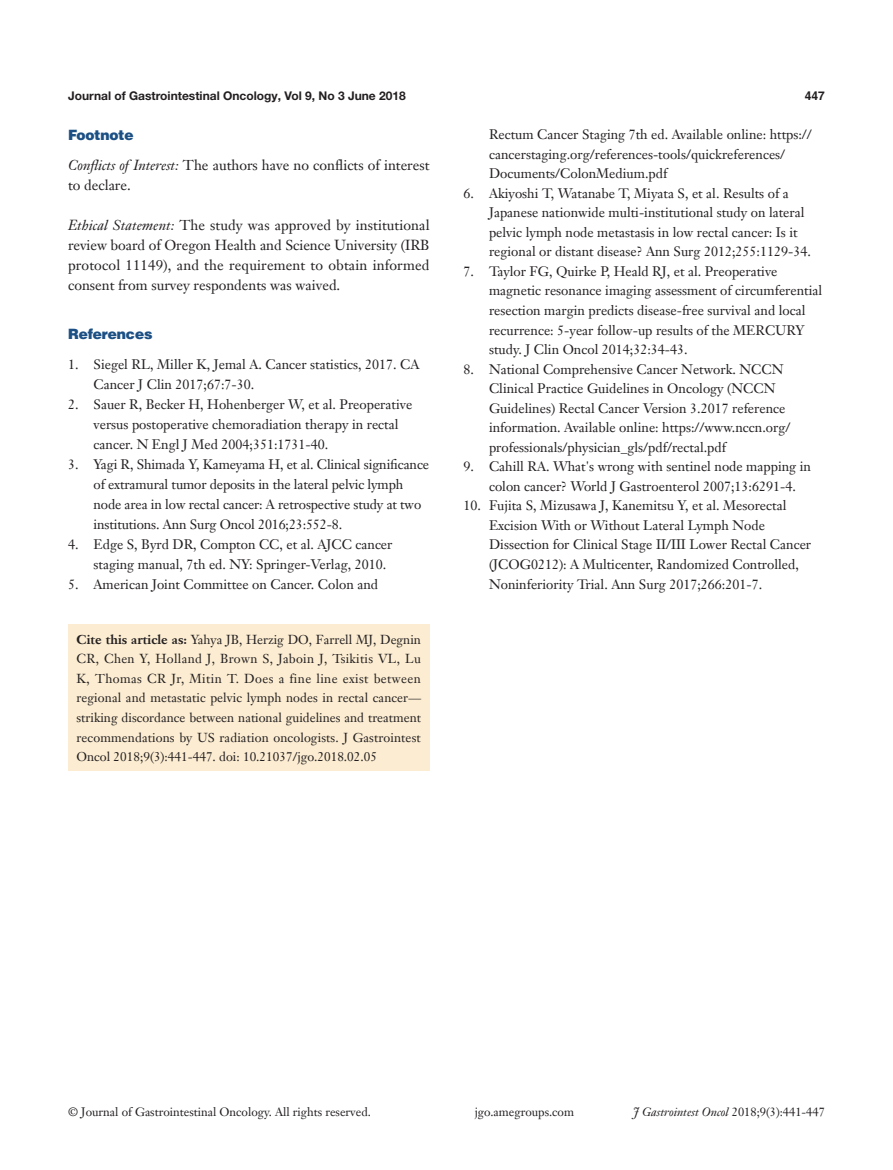
<style>
.page{position:relative;width:893px;height:1170px;background:#fff}
.page>*{position:absolute;margin:0;border:0;box-sizing:border-box;transform-origin:0 0}
.t1{font:14.25px/20px "Janson Text LT";color:#231f20}
.t2{font:900 14.25px "Helvetica";color:#1c5085}
.t3{font:13.5px/19.5px "Janson Text LT";color:#231f20}
.Cite{font:12.75px/19.5px "Janson Text LT";color:#231f20;text-align:justify}
.t4{font:12px "Janson Text LT";color:#231f20}
.t5{font:700 12px "Helvetica Neue LT Pro";color:#231f20}
.t6{font:italic 12px "Janson Text LT";color:#231f20}
.t7{font:700 12px "Helvetica";color:#231f20}
.s1{font-style:italic}
.s2{font-weight:700}
.s3{font-style:normal}
</style>
<div class="page">
<div style="left:68px;top:624px;width:361px;height:147px;background:#fcedd2"></div>
<p class="t5" style="left:68px;top:88px;width:339px">Journal of Gastrointestinal Oncology, Vol 9, No 3 June 2018</p>
<p class="t7" style="left:805px;top:88px;width:22px">447</p>
<p class="t2" style="left:68px;top:126px;width:67px">Footnote</p>
<p class="t1" style="left:68px;top:155px;width:363px"><span class="s1">Conflicts of Interest:</span> The authors have no conflicts of interest to declare.</p>
<p class="t1" style="left:68px;top:215px;width:363px;text-align:justify"><span class="s1">Ethical Statement:</span> The study was approved by institutional review board of Oregon Health and Science University (IRB protocol 11149), and the requirement to obtain informed consent from survey respondents was waived.</p>
<p class="t2" style="left:68px;top:324px;width:86px">References</p>
<p class="t3" style="left:94px;top:354px;width:327px;line-height:20px;text-indent:-26px">1. Siegel RL, Miller K, Jemal A. Cancer statistics, 2017. CA<br>Cancer J Clin 2017;67:7-30.</p>
<p class="t3" style="left:94px;top:394px;width:320px;line-height:20px;text-indent:-26px">2. Sauer R, Becker H, Hohenberger W, et al. Preoperative versus postoperative chemoradiation therapy in rectal cancer. N Engl J Med 2004;351:1731-40.</p>
<p class="t3" style="left:94px;top:454px;width:337px;line-height:20px;text-indent:-26px">3. Yagi R, Shimada Y, Kameyama H, et al. Clinical significance of extramural tumor deposits in the lateral pelvic lymph node area in low rectal cancer: A retrospective study at two institutions. Ann Surg Oncol 2016;23:552-8.</p>
<p class="t3" style="left:94px;top:534px;width:300px;line-height:20px;text-indent:-26px">4. Edge S, Byrd DR, Compton CC, et al. AJCC cancer staging manual, 7th ed. NY: Springer-Verlag, 2010.</p>
<p class="t3" style="left:68px;top:574px;width:312px">5. American Joint Committee on Cancer. Colon and</p>
<p class="Cite" style="left:77px;top:629px;width:346px"><span class="s2">Cite this article as:</span> Yahya JB, Herzig DO, Farrell MJ, Degnin CR, Chen Y, Holland J, Brown S, Jaboin J, Tsikitis VL, Lu K, Thomas CR Jr, Mitin T. Does a fine line exist between regional and metastatic pelvic lymph nodes in rectal cancer— striking discordance between national guidelines and treatment recommendations by US radiation oncologists. J Gastrointest Oncol 2018;9(3):441-447. doi: 10.21037/jgo.2018.02.05</p>
<p class="t3" style="left:489px;top:125px;width:324px">Rectum Cancer Staging 7th ed. Available online: https:// cancerstaging.org/references-tools/quickreferences/<br>Documents/ColonMedium.pdf</p>
<p class="t3" style="left:489px;top:183px;width:323px;text-indent:-26px">6. Akiyoshi T, Watanabe T, Miyata S, et al. Results of a Japanese nationwide multi-institutional study on lateral pelvic lymph node metastasis in low rectal cancer: Is it regional or distant disease? Ann Surg 2012;255:1129-34.</p>
<p class="t3" style="left:489px;top:261px;width:335px;text-indent:-26px">7. Taylor FG, Quirke P, Heald RJ, et al. Preoperative magnetic resonance imaging assessment of circumferential resection margin predicts disease-free survival and local recurrence: 5-year follow-up results of the MERCURY study. J Clin Oncol 2014;32:34-43.</p>
<p class="t3" style="left:489px;top:359px;width:303px;text-indent:-26px">8. National Comprehensive Cancer Network. NCCN Clinical Practice Guidelines in Oncology (NCCN Guidelines) Rectal Cancer Version 3.2017 reference information. Available online: https://www.nccn.org/ professionals/physician_gls/pdf/rectal.pdf</p>
<p class="t3" style="left:489px;top:456px;width:324px;text-indent:-26px">9. Cahill RA. What's wrong with sentinel node mapping in colon cancer? World J Gastroenterol 2007;13:6291-4.</p>
<p class="t3" style="left:489px;top:496px;width:324px;text-indent:-26px">10. Fujita S, Mizusawa J, Kanemitsu Y, et al. Mesorectal Excision With or Without Lateral Lymph Node Dissection for Clinical Stage II/III Lower Rectal Cancer (JCOG0212): A Multicenter, Randomized Controlled, Noninferiority Trial. Ann Surg 2017;266:201-7.</p>
<p class="t4" style="left:68px;top:1104px;width:304px">© Journal of Gastrointestinal Oncology. All rights reserved.</p>
<p class="t4" style="left:475px;top:1104px;width:101px">jgo.amegroups.com</p>
<p class="t6" style="left:633px;top:1104px;width:193px">J Gastrointest Oncol <span class="s3">2018;9(3):441-447</span></p>
</div>
